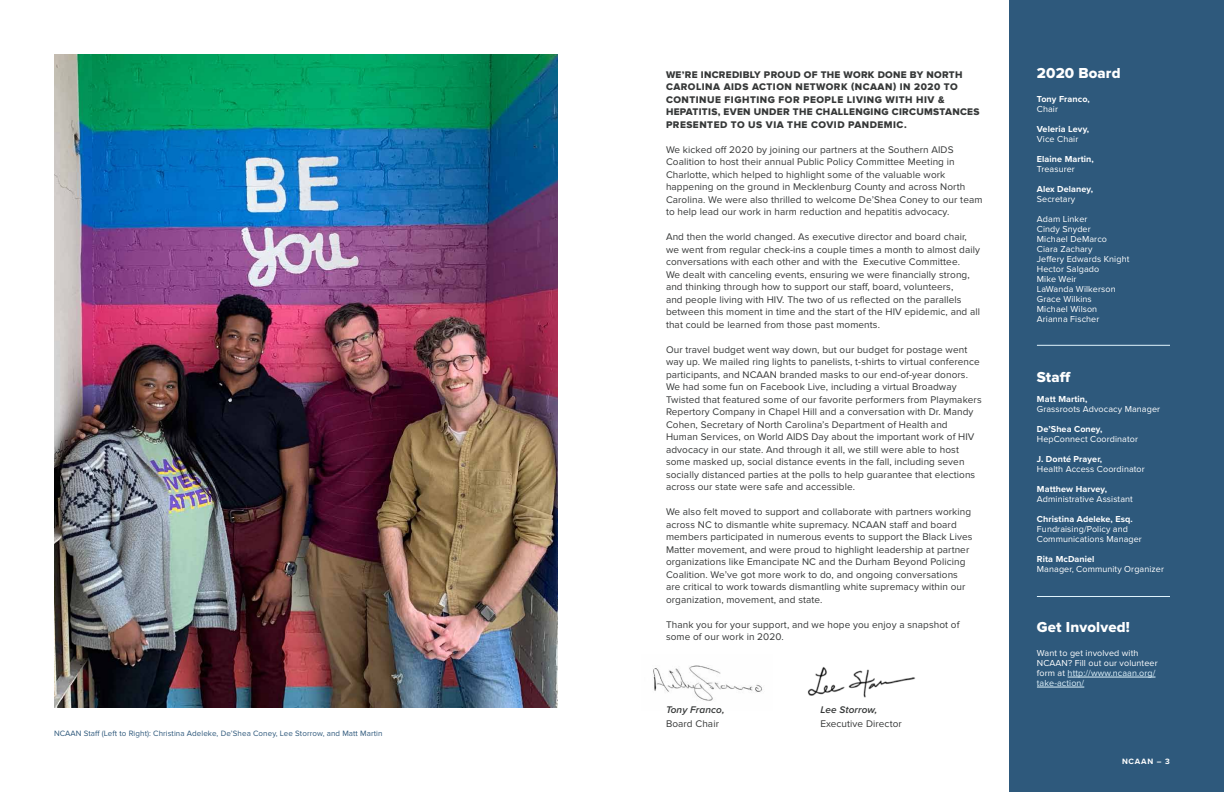
<style>
.page{position:relative;width:1224px;height:792px;background:#fff}
.page>*{position:absolute;margin:0;border:0;box-sizing:border-box;transform-origin:0 0}
.t1{font:15px "Proxima Nova Extrabld";letter-spacing:.01em;color:#fff}
.t2{font:10px/12.5px "Proxima Nova";letter-spacing:.01em;color:#363838}
.t3{font:10px/12.5px "Proxima Nova Extrabld";letter-spacing:.05em;color:#363838}
.t4{font:italic 600 10px "Proxima Nova";letter-spacing:.01em;color:#363838}
.t5{font:9px/10px "Proxima Nova";letter-spacing:.01em;color:#fff}
.t6{font:700 9px "Proxima Nova";letter-spacing:.01em;color:#fff}
.t7{font:8px "Proxima Nova";letter-spacing:.01em;color:#2f597c}
.t8{font:700 8px "Proxima Nova";letter-spacing:.1em;color:#fff}
.s1{color:#e1f4fd}
</style>
<div class="page">
<div style="left:1009px;top:0;width:215px;height:792px;background:#2e597c"></div>
<img style="left:807px;top:667px;width:108px;height:31px">
<hr style="left:1068px;top:677px;width:88px;height:1px;background:#e1f4fd">
<hr style="left:1037px;top:687px;width:47px;height:1px;background:#e1f4fd">
<img style="left:653px;top:665px;width:109px;height:36px">
<hr style="left:1037px;top:345px;width:133px;height:1px;background:#e1f4fd">
<hr style="left:1037px;top:596px;width:133px;height:1px;background:#e1f4fd">
<img style="left:54px;top:54px;width:504px;height:654px">
<p class="t7" style="left:54px;top:729px;width:330px">NCAAN Staff (Left to Right): Christina Adeleke, De’Shea Coney, Lee Storrow, and Matt Martin</p>
<p class="t3" style="left:666px;top:69px;width:315px">WE’RE INCREDIBLY PROUD OF THE WORK DONE BY NORTH CAROLINA AIDS ACTION NETWORK (NCAAN) IN 2020 TO CONTINUE FIGHTING FOR PEOPLE LIVING WITH HIV &amp; HEPATITIS, EVEN UNDER THE CHALLENGING CIRCUMSTANCES PRESENTED TO US VIA THE COVID PANDEMIC.</p>
<p class="t2" style="left:666px;top:143px;width:318px">We kicked off 2020 by joining our partners at the Southern AIDS Coalition to host their annual Public Policy Committee Meeting in Charlotte, which helped to highlight some of the valuable work happening on the ground in Mecklenburg County and across North Carolina. We were also thrilled to welcome De’Shea Coney to our team to help lead our work in harm reduction and hepatitis advocacy.</p>
<p class="t2" style="left:666px;top:231px;width:316px">And then the world changed. As executive director and board chair, we went from regular check-ins a couple times a month to almost daily conversations with each other and with the Executive Committee.<br>We dealt with canceling events, ensuring we were financially strong, and thinking through how to support our staff, board, volunteers,<br>and people living with HIV. The two of us reflected on the parallels between this moment in time and the start of the HIV epidemic, and all that could be learned from those past moments.</p>
<p class="t2" style="left:666px;top:343px;width:317px">Our travel budget went way down, but our budget for postage went way up. We mailed ring lights to panelists, t-shirts to virtual conference participants, and NCAAN branded masks to our end-of-year donors.<br>We had some fun on Facebook Live, including a virtual Broadway Twisted that featured some of our favorite performers from Playmakers Repertory Company in Chapel Hill and a conversation with Dr. Mandy Cohen, Secretary of North Carolina’s Department of Health and Human Services, on World AIDS Day about the important work of HIV advocacy in our state. And through it all, we still were able to host some masked up, social distance events in the fall, including seven socially distanced parties at the polls to help guarantee that elections across our state were safe and accessible.</p>
<p class="t2" style="left:666px;top:506px;width:308px">We also felt moved to support and collaborate with partners working across NC to dismantle white supremacy. NCAAN staff and board members participated in numerous events to support the Black Lives Matter movement, and were proud to highlight leadership at partner organizations like Emancipate NC and the Durham Beyond Policing Coalition. We’ve got more work to do, and ongoing conversations are critical to work towards dismantling white supremacy within our organization, movement, and state.</p>
<p class="t2" style="left:666px;top:618px;width:295px">Thank you for your support, and we hope you enjoy a snapshot of some of our work in 2020.</p>
<p class="t4" style="left:666px;top:704px;width:60px">Tony Franco,</p>
<p class="t2" style="left:666px;top:718px;width:55px">Board Chair</p>
<p class="t4" style="left:820px;top:704px;width:58px">Lee Storrow,</p>
<p class="t2" style="left:820px;top:718px;width:83px">Executive Director</p>
<h1 class="t1" style="left:1037px;top:64px;width:85px">2020 Board</h1>
<p class="t6" style="left:1037px;top:92px;width:55px">Tony Franco,</p>
<p class="t5" style="left:1037px;top:104px;width:23px">Chair</p>
<p class="t6" style="left:1037px;top:122px;width:54px">Veleria Levy,</p>
<p class="t5" style="left:1037px;top:134px;width:43px">Vice Chair</p>
<p class="t6" style="left:1037px;top:152px;width:59px">Elaine Martin,</p>
<p class="t5" style="left:1037px;top:164px;width:40px">Treasurer</p>
<p class="t6" style="left:1037px;top:182px;width:58px">Alex Delaney,</p>
<p class="t5" style="left:1037px;top:194px;width:40px">Secretary</p>
<p class="t5" style="left:1037px;top:214px;width:94px">Adam Linker<br>Cindy Snyder<br>Michael DeMarco<br>Ciara Zachary<br>Jeffery Edwards Knight<br>Hector Salgado<br>Mike Weir<br>LaWanda Wilkerson<br>Grace Wilkins<br>Michael Wilson<br>Arianna Fischer</p>
<h1 class="t1" style="left:1037px;top:368px;width:36px">Staff</h1>
<p class="t6" style="left:1037px;top:392px;width:52px">Matt Martin,</p>
<p class="t5" style="left:1037px;top:404px;width:125px">Grassroots Advocacy Manager</p>
<p class="t6" style="left:1037px;top:422px;width:67px">De’Shea Coney,</p>
<p class="t5" style="left:1037px;top:434px;width:103px">HepConnect Coordinator</p>
<p class="t6" style="left:1037px;top:452px;width:67px">J. Donté Prayer,</p>
<p class="t5" style="left:1037px;top:464px;width:109px">Health Access Coordinator</p>
<p class="t6" style="left:1037px;top:482px;width:72px">Matthew Harvey,</p>
<p class="t5" style="left:1037px;top:494px;width:97px">Administrative Assistant</p>
<p class="t6" style="left:1037px;top:512px;width:97px">Christina Adeleke, Esq.</p>
<p class="t5" style="left:1037px;top:524px;width:107px">Fundraising/Policy and<br>Communications Manager</p>
<p class="t6" style="left:1037px;top:552px;width:59px">Rita McDaniel</p>
<p class="t5" style="left:1037px;top:564px;width:129px">Manager, Community Organizer</p>
<h1 class="t1" style="left:1037px;top:618px;width:94px">Get Involved!</h1>
<p class="t5" style="left:1037px;top:648px;width:122px">Want to get involved with<br>NCAAN? Fill out our volunteer form at <span class="s1">http://www.ncaan.org/ take-action/</span></p>
<p class="t8" style="left:1122px;top:756px;width:49px">NCAAN – 3</p>
</div>
